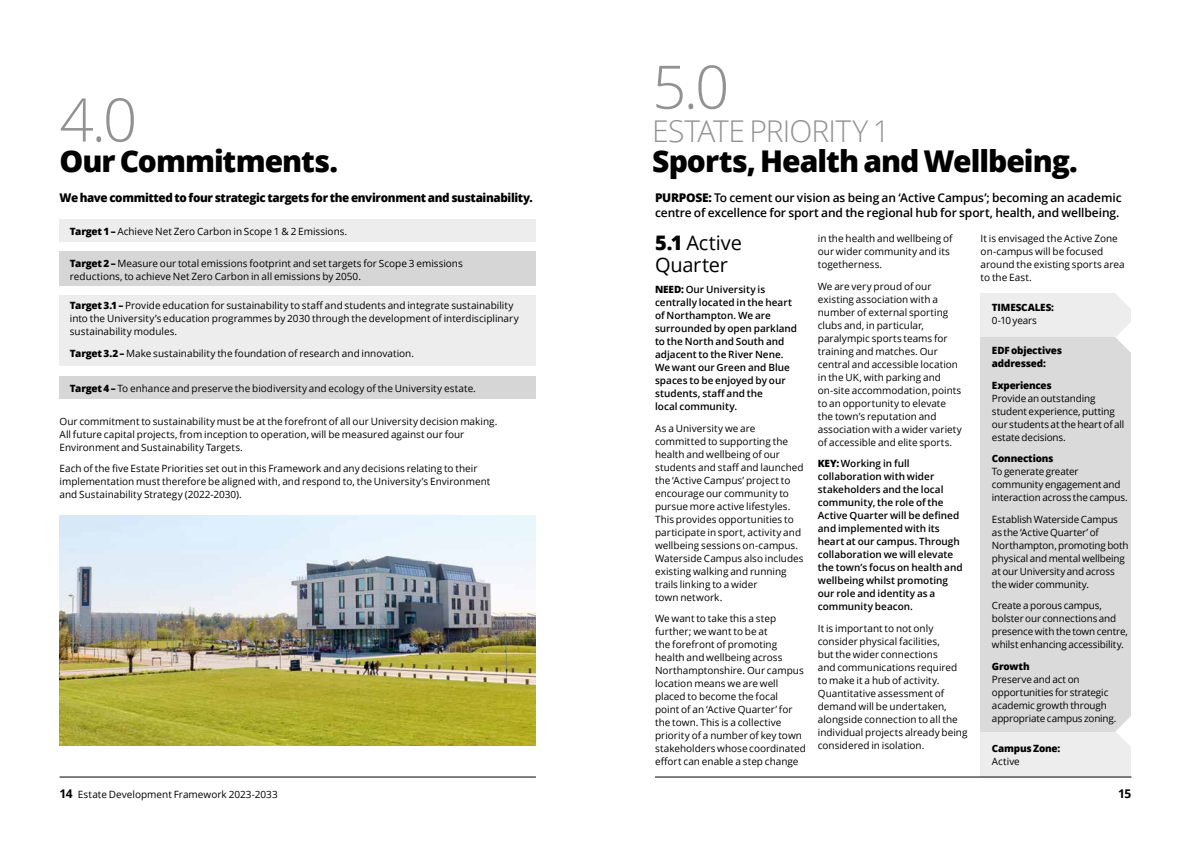
<style>
.page{position:relative;width:1191px;height:842px;background:#fff}
.page>*{position:absolute;margin:0;border:0;box-sizing:border-box;transform-origin:0 0}
.t1{font:300 60px "Open Sans";color:#929292}
.t2{font:800 30px "Open Sans";letter-spacing:-.035em;color:#000}
.t3{font:300 30px "Open Sans";letter-spacing:-.025em;color:#929292}
.t4{font:20px/22px "Open Sans";letter-spacing:-.01em;color:#000}
.t5{font:600 12px/15px "Open Sans";letter-spacing:-.01em;color:#000}
.t6{font:800 12px "Open Sans";letter-spacing:-.03em;color:#000}
.t7{font:700 12px "Open Sans";color:#000}
.t8{font:10px/13px "Open Sans";color:#000}
.t9{font:600 10px/13px "Open Sans";color:#000}
.t10{font:800 10px "Open Sans";letter-spacing:-.02em;color:#000}
.s1{font-weight:800}
</style>
<div class="page">
<div style="left:980px;top:293px;width:151px;height:484px;background:#ededed"></div>
<div style="left:980px;top:337px;width:151px;height:394px;background:#dadada"></div>
<div style="left:60px;top:251px;width:476px;height:34px;background:#d6d6d6"></div>
<div style="left:60px;top:295px;width:476px;height:71px;background:#ededed"></div>
<div style="left:60px;top:376px;width:476px;height:23px;background:#d6d6d6"></div>
<div style="left:60px;top:219px;width:476px;height:23px;background:#ededed"></div>
<img style="left:60px;top:516px;width:476px;height:230px">
<hr style="left:655px;top:777px;width:476px;height:1px;background:#000">
<hr style="left:60px;top:777px;width:476px;height:1px;background:#000">
<svg style="left:1116px;top:293px;width:15px;height:15px"></svg>
<svg style="left:1116px;top:322px;width:15px;height:31px"></svg>
<svg style="left:1116px;top:716px;width:15px;height:30px"></svg>
<p class="t1" style="left:60px;top:79px;width:79px">4.0</p>
<h1 class="t2" style="left:60px;top:138px;width:280px">Our Commitments.</h1>
<h4 class="t6" style="left:60px;top:188px;width:475px">We have committed to four strategic targets for the environment and sustainability.</h4>
<p class="t8" style="left:70px;top:224px;width:279px"><span class="s1">Target 1 –</span> Achieve Net Zero Carbon in Scope 1 &amp; 2 Emissions.</p>
<p class="t8" style="left:70px;top:257px;width:394px"><span class="s1">Target 2</span> Measure our total emissions footprint and set targets for Scope 3 emissions reductions, to achieve Net Zero Carbon in all emissions by 2050.</p>
<p class="t8" style="left:70px;top:299px;width:450px"><span class="s1">Target 3.1</span> Provide education for sustainability to staff and students and integrate sustainability into the University’s education programmes by 2030 through the development of interdisciplinary sustainability modules.</p>
<p class="t8" style="left:70px;top:346px;width:346px"><span class="s1">Target 3.2</span> Make sustainability the foundation of research and innovation.</p>
<p class="t8" style="left:70px;top:382px;width:407px"><span class="s1">Target 4</span> To enhance and preserve the biodiversity and ecology of the University estate.</p>
<p class="t8" style="left:60px;top:414px;width:439px">Our commitment to sustainability must be at the forefront of all our University decision making.<br>All future capital projects, from inception to operation, will be measured against our four<br>Environment and Sustainability Targets.</p>
<p class="t8" style="left:60px;top:462px;width:432px">Each of the five Estate Priorities set out in this Framework and any decisions relating to their implementation must therefore be aligned with, and respond to, the University’s Environment and Sustainability Strategy (2022-2030).</p>
<p class="t10" style="left:111px;top:256px;width:6px">–</p>
<p class="t10" style="left:118px;top:298px;width:6px">–</p>
<p class="t10" style="left:120px;top:346px;width:6px">–</p>
<p class="t10" style="left:111px;top:381px;width:6px">–</p>
<p class="t1" style="left:652px;top:46px;width:79px">5.0</p>
<h1 class="t3" style="left:652px;top:110px;width:239px">ESTATE PRIORITY 1</h1>
<h1 class="t2" style="left:652px;top:138px;width:427px">Sports, Health and Wellbeing.</h1>
<p class="t5" style="left:655px;top:190px;width:468px"><span class="s1">PURPOSE:</span> To cement our vision as being an ‘Active Campus’; becoming an academic centre of excellence for sport and the regional hub for sport, health, and wellbeing.</p>
<h2 class="t4" style="left:655px;top:231px;width:88px"><span class="s1">5.1</span> Active<br>Quarter</h2>
<p class="t9" style="left:655px;top:283px;width:144px"><span class="s1">NEED:</span> Our University is centrally located in the heart of Northampton. We are surrounded by open parkland to the North and South and adjacent to the River Nene.<br>We want our Green and Blue spaces to be enjoyed by our</p>
<p class="t9" style="left:655px;top:387px;width:109px">students, staff and the</p>
<p class="t9" style="left:655px;top:400px;width:84px">local community.</p>
<p class="t8" style="left:655px;top:421px;width:135px">As a University we are committed to supporting the health and wellbeing of our</p>
<p class="t8" style="left:655px;top:460px;width:150px">students and staff and launched</p>
<p class="t8" style="left:655px;top:473px;width:150px">the ‘Active Campus’ project to encourage our community to pursue more active lifestyles.<br>This provides opportunities to participate in sport, activity and wellbeing sessions on-campus.<br>Waterside Campus also includes existing walking and running trails linking to a wider<br>town network.</p>
<p class="t8" style="left:655px;top:612px;width:152px">We want to take this a step further; we want to be at<br>the forefront of promoting health and wellbeing across<br>Northamptonshire. Our campus location means we are well placed to become the focal<br>point of an ‘Active Quarter’ for the town. This is a collective priority of a number of key town stakeholders whose coordinated</p>
<p class="t8" style="left:655px;top:755px;width:145px">effort can enable a step change</p>
<p class="t8" style="left:818px;top:232px;width:136px">in the health and wellbeing of our wider community and its togetherness.</p>
<p class="t8" style="left:818px;top:279px;width:145px">We are very proud of our existing association with a number of external sporting clubs and, in particular, paralympic sports teams for training and matches. Our central and accessible location in the UK, with parking and on-site accommodation, points to an opportunity to elevate the town’s reputation and association with a wider variety of accessible and elite sports.</p>
<p class="t9" style="left:818px;top:457px;width:127px"><span class="s1">KEY:</span> Working in full collaboration with wider stakeholders and the local community, the role of the</p>
<p class="t9" style="left:818px;top:509px;width:143px">Active Quarter will be defined</p>
<p class="t9" style="left:818px;top:522px;width:146px">and implemented with its heart at our campus. Through collaboration we will elevate the town’s focus on health and wellbeing whilst promoting our role and identity as a community beacon.</p>
<p class="t8" style="left:818px;top:621px;width:151px">It is important to not only consider physical facilities,<br>but the wider connections<br>and communications required to make it a hub of activity.<br>Quantitative assessment of demand will be undertaken, alongside connection to all the individual projects already being considered in isolation.</p>
<p class="t8" style="left:980px;top:232px;width:145px">It is envisaged the Active Zone on-campus will be focused around the existing sports area to the East.</p>
<p class="t10" style="left:992px;top:300px;width:64px">TIMESCALES:</p>
<p class="t8" style="left:992px;top:314px;width:46px">0-10 years</p>
<p class="t10" style="left:992px;top:343px;width:71px">EDF objectives</p>
<p class="t10" style="left:992px;top:356px;width:55px">addressed:</p>
<p class="t10" style="left:992px;top:377px;width:61px">Experiences</p>
<p class="t8" style="left:992px;top:391px;width:134px">Provide an outstanding student experience, putting our students at the heart of all estate decisions.</p>
<p class="t10" style="left:992px;top:451px;width:63px">Connections</p>
<p class="t8" style="left:992px;top:465px;width:137px">To generate greater community engagement and interaction across the campus.</p>
<p class="t8" style="left:992px;top:512px;width:138px">Establish Waterside Campus as the ‘Active Quarter’ of<br>Northampton, promoting both physical and mental wellbeing at our University and across the wider community.</p>
<p class="t8" style="left:992px;top:599px;width:137px">Create a porous campus, bolster our connections and presence with the town centre, whilst enhancing accessibility.</p>
<p class="t10" style="left:992px;top:658px;width:39px">Growth</p>
<p class="t8" style="left:992px;top:672px;width:126px">Preserve and act on opportunities for strategic academic growth through appropriate campus zoning.</p>
<p class="t10" style="left:992px;top:741px;width:70px">Campus Zone:</p>
<p class="t8" style="left:992px;top:754px;width:29px">Active</p>
<p class="t7" style="left:60px;top:785px;width:15px">14</p>
<p class="t8" style="left:78px;top:788px;width:201px">Estate Development Framework 2023-2033</p>
<p class="t7" style="left:1118px;top:785px;width:15px">15</p>
</div>
